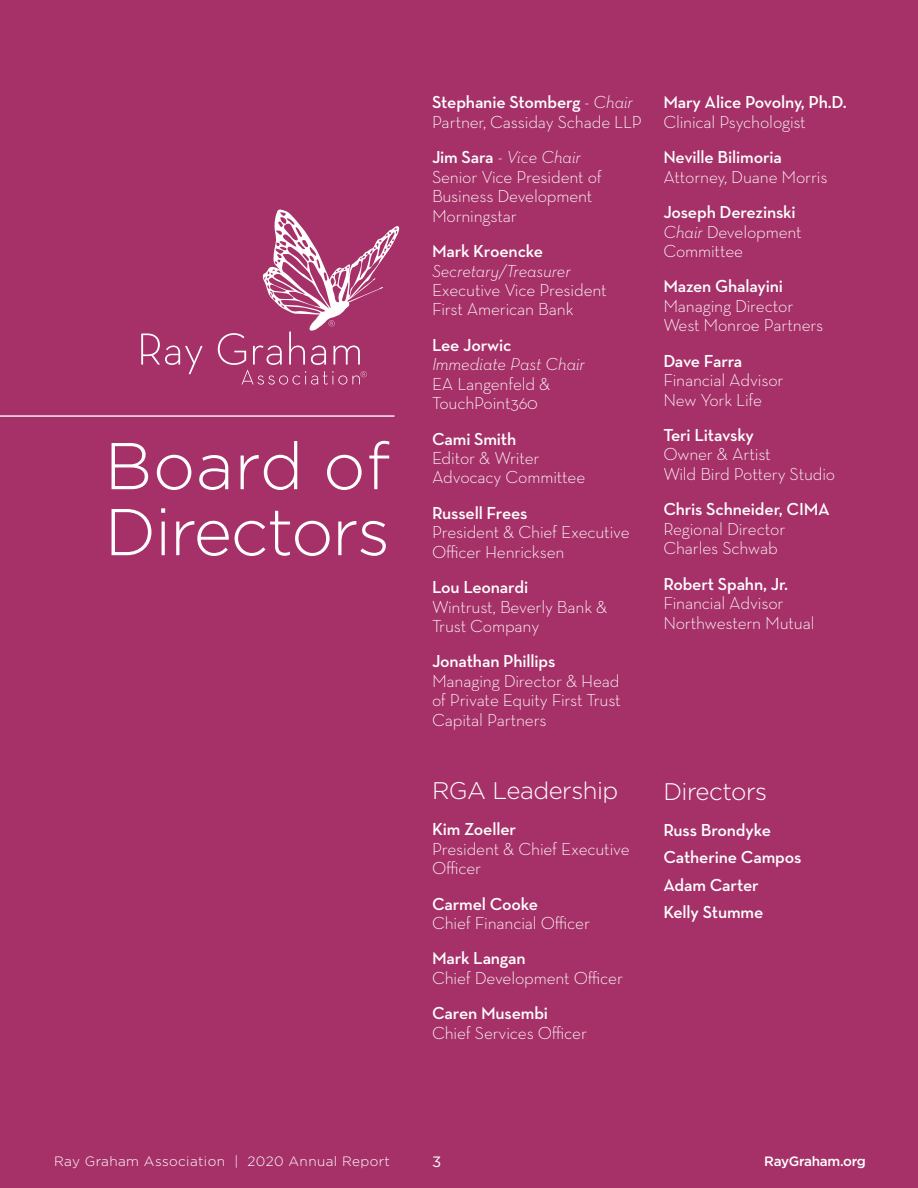
<style>
.page{position:relative;width:918px;height:1188px;background:#a63168}
.page>*{position:absolute;margin:0;border:0;box-sizing:border-box;transform-origin:0 0}
.t1{font:300 66px/66px "Gotham";letter-spacing:-.02em;color:#fff}
.t2{font:300 24px "Gotham";letter-spacing:-.02em;color:#fff}
.t3{font:300 17.7px/19.5px "Neutra Text";letter-spacing:-.01em;color:#fff}
.t4{font:600 17.7px/19.5px "Neutra Text";letter-spacing:-.01em;color:#fff}
.t5{font:italic 300 17.7px/19.5px "Neutra Text";letter-spacing:-.01em;color:#fff}
.t6{font:15px "Gotham";color:#fff}
.t7{font:300 13.5px "Gotham";letter-spacing:.03em;color:#fff}
.t8{font:500 13.5px "Gotham";letter-spacing:-.02em;color:#fff}
.s1{font-weight:300}
.s2{font-weight:300;font-style:italic}
.s3{font-weight:600;font-style:normal}
.s4{font-style:normal}
.s5{font-weight:600}
.s6{font-style:italic}
</style>
<div class="page">
<svg style="left:141px;top:334px;width:62px;height:40px"></svg>
<svg style="left:218px;top:209px;width:182px;height:176px"></svg>
<hr style="left:0;top:415px;width:394px;height:2px;background:#fff">
<p class="t1" style="left:105px;top:432px;width:287px">Board of<br>Directors</p>
<p class="t4" style="left:432px;top:92px;width:202px">Stephanie Stomberg <span class="s1">-</span> <span class="s2">Chair</span></p>
<p class="t3" style="left:432px;top:112px;width:212px">Partner, Cassiday Schade LLP</p>
<p class="t5" style="left:432px;top:147px;width:150px"><span class="s3">Jim Sara</span> <span class="s4">-</span> Vice Chair</p>
<p class="t3" style="left:432px;top:167px;width:171px">Senior Vice President of<br>Business Development<br>Morningstar</p>
<p class="t5" style="left:432px;top:241px;width:140px"><span class="s3">Mark Kroencke<br></span>Secretary/Treasurer</p>
<p class="t3" style="left:432px;top:280px;width:176px">Executive Vice President<br>First American Bank</p>
<p class="t5" style="left:432px;top:335px;width:154px"><span class="s3">Lee Jorwic<br></span>Immediate Past Chair</p>
<p class="t3" style="left:432px;top:374px;width:120px">EA Langenfeld &amp;<br>TouchPoint360</p>
<p class="t3" style="left:432px;top:428px;width:155px"><span class="s5">Cami Smith<br></span>Editor &amp; Writer<br>Advocacy Committee</p>
<p class="t3" style="left:432px;top:503px;width:199px"><span class="s5">Russell Frees<br></span>President &amp; Chief Executive<br>Officer Henricksen</p>
<p class="t3" style="left:432px;top:577px;width:177px"><span class="s5">Lou Leonardi<br></span>Wintrust, Beverly Bank &amp;<br>Trust Company</p>
<p class="t3" style="left:432px;top:651px;width:190px"><span class="s5">Jonathan Phillips<br></span>Managing Director &amp; Head of Private Equity First Trust<br>Capital Partners</p>
<p class="t2" style="left:432px;top:778px;width:188px">RGA Leadership</p>
<p class="t3" style="left:432px;top:819px;width:199px"><span class="s5">Kim Zoeller<br></span>President &amp; Chief Executive<br>Officer</p>
<p class="t3" style="left:432px;top:893px;width:160px"><span class="s5">Carmel Cooke<br></span>Chief Financial Officer</p>
<p class="t3" style="left:432px;top:948px;width:193px"><span class="s5">Mark Langan<br></span>Chief Development Officer</p>
<p class="t3" style="left:432px;top:1003px;width:157px"><span class="s5">Caren Musembi<br></span>Chief Services Officer</p>
<p class="t4" style="left:663px;top:92px;width:185px">Mary Alice Povolny, Ph.D.<br><span class="s1">Clinical Psychologist</span></p>
<p class="t3" style="left:663px;top:147px;width:166px"><span class="s5">Neville Bilimoria<br></span>Attorney, Duane Morris</p>
<p class="t3" style="left:663px;top:202px;width:140px"><span class="s5">Joseph Derezinski<br></span><span class="s6">Chair</span> Development<br>Committee</p>
<p class="t3" style="left:663px;top:276px;width:161px"><span class="s5">Mazen Ghalayini<br></span>Managing Director<br>West Monroe Partners</p>
<p class="t3" style="left:663px;top:351px;width:122px"><span class="s5">Dave Farra<br></span>Financial Advisor<br>New York Life</p>
<p class="t3" style="left:663px;top:425px;width:173px"><span class="s5">Teri Litavsky<br></span>Owner &amp; Artist<br>Wild Bird Pottery Studio</p>
<p class="t3" style="left:663px;top:499px;width:168px"><span class="s5">Chris Schneider, CIMA<br></span>Regional Director<br>Charles Schwab</p>
<p class="t3" style="left:663px;top:573px;width:153px"><span class="s5">Robert Spahn, Jr.<br></span>Financial Advisor<br>Northwestern Mutual</p>
<p class="t2" style="left:663px;top:778px;width:105px">Directors</p>
<p class="t4" style="left:663px;top:820px;width:109px">Russ Brondyke</p>
<p class="t4" style="left:663px;top:847px;width:140px">Catherine Campos</p>
<p class="t4" style="left:663px;top:875px;width:97px">Adam Carter</p>
<p class="t4" style="left:663px;top:902px;width:102px">Kelly Stumme</p>
<p class="t7" style="left:54px;top:1154px;width:337px">Ray Graham Association | 2020 Annual Report</p>
<p class="t6" style="left:432px;top:1153px;width:11px">3</p>
<p class="t8" style="left:764px;top:1153px;width:103px">RayGraham.org</p>
</div>
